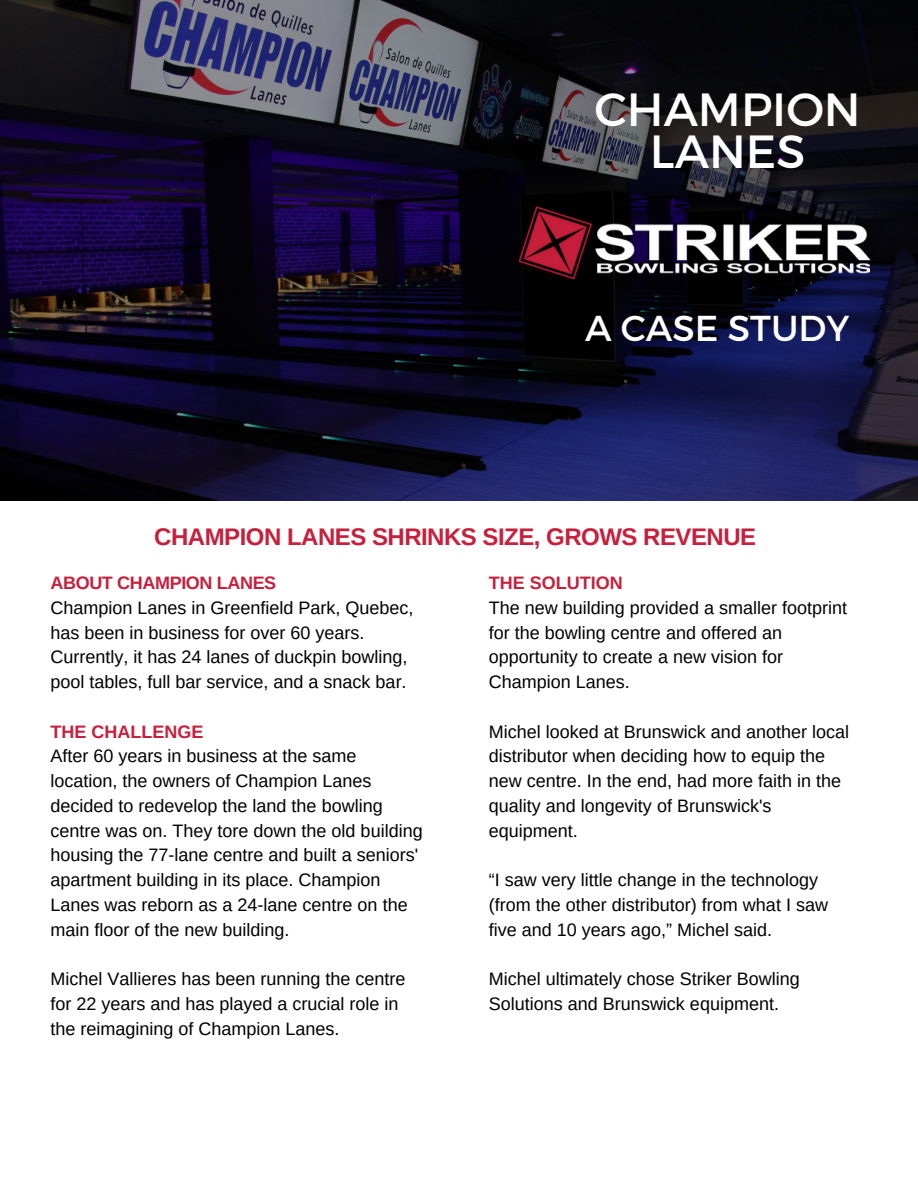
<style>
.page{position:relative;width:918px;height:1188px;background:#fff}
.page>*{position:absolute;margin:0;border:0;box-sizing:border-box;transform-origin:0 0}
.t1{font:46.5px/41.7px "Montserrat";color:#fff;text-align:center}
.t2{font:36px "Montserrat";color:#fff}
.t3{font:700 24px "Arimo";letter-spacing:-.02em;color:#c71f3c}
.t4{font:18px/24.8px "Arimo";color:#000}
.t5{font:700 18px "Arimo";color:#c71f3c}
.t6{font:700 18px "Arimo";letter-spacing:-.02em;color:#c71f3c}
</style>
<div class="page">
<svg style="left:0;top:0;width:918px;height:501px;background:#17152e"></svg>
<img style="left:520px;top:206px;width:350px;height:73px">
<h1 class="t1" style="left:595px;top:89px;width:268px">CHAMPION<br>LANES</h1>
<h2 class="t2" style="left:585px;top:306px;width:266px">A CASE STUDY</h2>
<h3 class="t3" style="left:154px;top:521px;width:603px">CHAMPION LANES SHRINKS SIZE, GROWS REVENUE</h3>
<p class="t6" style="left:51px;top:570px;width:227px">ABOUT CHAMPION LANES</p>
<p class="t4" style="left:51px;top:595px;width:365px">Champion Lanes in Greenfield Park, Quebec, has been in business for over 60 years.<br>Currently, it has 24 lanes of duckpin bowling, pool tables, full bar service, and a snack bar.</p>
<p class="t5" style="left:51px;top:719px;width:155px">THE CHALLENGE</p>
<p class="t4" style="left:51px;top:744px;width:374px">After 60 years in business at the same location, the owners of Champion Lanes decided to redevelop the land the bowling centre was on. They tore down the old building housing the 77-lane centre and built a seniors' apartment building in its place. Champion Lanes was reborn as a 24-lane centre on the main floor of the new building.</p>
<p class="t4" style="left:51px;top:967px;width:357px">Michel Vallieres has been running the centre for 22 years and has played a crucial role in the reimagining of Champion Lanes.</p>
<p class="t5" style="left:489px;top:570px;width:136px">THE SOLUTION</p>
<p class="t4" style="left:489px;top:595px;width:360px">The new building provided a smaller footprint for the bowling centre and offered an opportunity to create a new vision for Champion Lanes.</p>
<p class="t4" style="left:489px;top:719px;width:362px">Michel looked at Brunswick and another local distributor when deciding how to equip the new centre. In the end, had more faith in the quality and longevity of Brunswick's equipment.</p>
<p class="t4" style="left:489px;top:868px;width:341px">“I saw very little change in the technology (from the other distributor) from what I saw five and 10 years ago,” Michel said.</p>
<p class="t4" style="left:489px;top:967px;width:313px">Michel ultimately chose Striker Bowling<br>Solutions and Brunswick equipment.</p>
</div>
